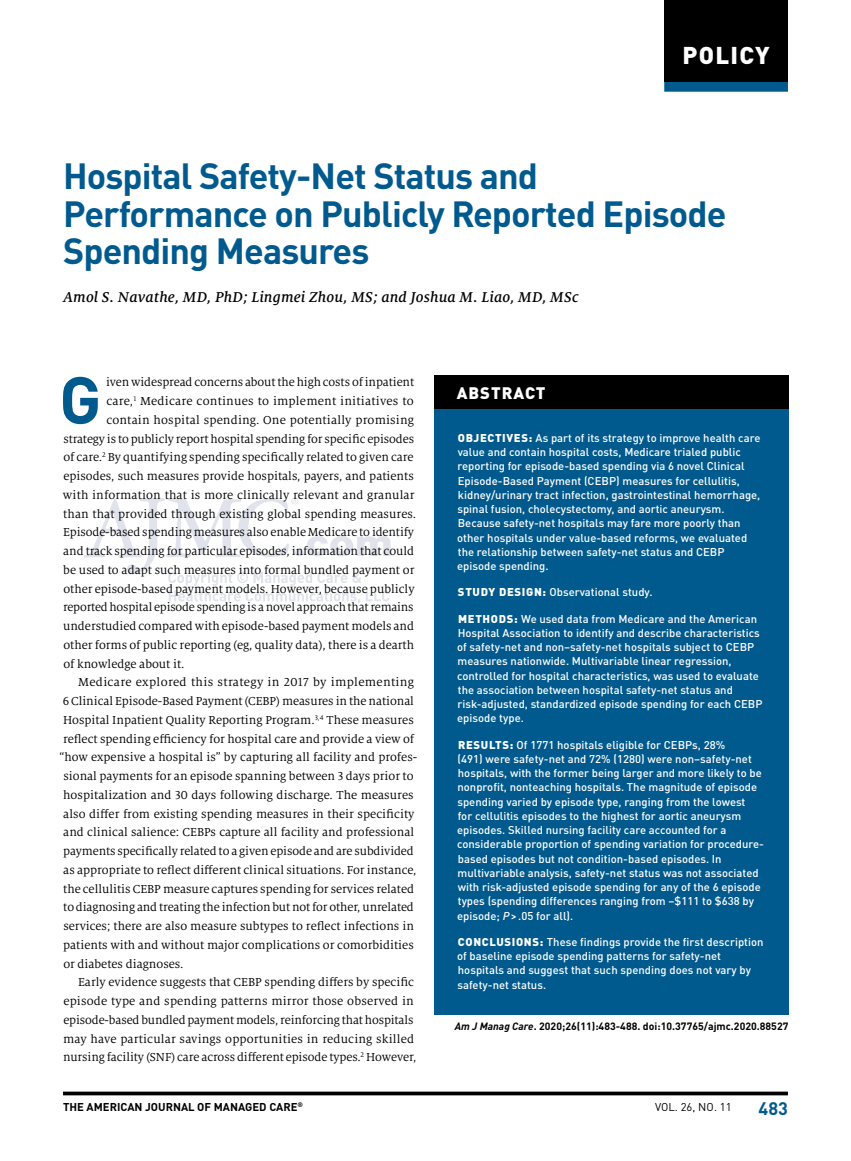
<style>
.page{position:relative;width:851px;height:1161px;background:#fff}
.page>*{position:absolute;margin:0;border:0;box-sizing:border-box;transform-origin:0 0}
.t1{font:700 65.4px "DINOT";color:#005a8e}
.t2{font:700 36px/37.5px "DINOT";letter-spacing:-.025em;color:#005a8e}
.t3{font:900 24px "DINOT";letter-spacing:.055em;color:#fff}
.t4{font:700 18px "DINOT";color:#005a8e}
.t5{font:900 16.5px "DINOT";letter-spacing:.06em;color:#fff}
.t6{font:italic 500 15.75px "Milo Serif OT";letter-spacing:.01em;color:#000}
.t7{font:12.75px "Milo Serif OT";color:#000}
.t8{font:12.75px "Milo Serif OT";letter-spacing:.025em;color:#000}
.t9{font:500 11.25px/14.2px "DINOT";color:#fff}
.t10{font:700 11.25px "DINOT";color:#000}
.t11{font:11.25px "DINOT";color:#000}
.t12{font:700 10.5px "DINOT";color:#000}
.t13{font:700 6.6px "DINOT";color:#000}
.s1{font-weight:900}
.s2{font-style:italic}
</style>
<div class="page">
<hr style="left:63px;top:1092px;width:725px;height:3px;background:#000">
<svg style="left:83px;top:497px;width:307px;height:107px"></svg>
<div style="left:434px;top:376px;width:354px;height:33px;background:#000"></div>
<div style="left:434px;top:409px;width:354px;height:607px;background:#005a8e"></div>
<div style="left:664px;top:0;width:124px;height:82px;background:#000"></div>
<div style="left:664px;top:82px;width:123px;height:10px;background:#005a8e"></div>
<h3 class="t3" style="left:682px;top:39px;width:89px">POLICY</h3>
<h2 class="t2" style="left:63px;top:156px;width:665px">Hospital Safety-Net Status and<br>Performance on Publicly Reported Episode<br>Spending Measures</h2>
<p class="t6" style="left:63px;top:289px;width:517px">Amol S. Navathe, MD, PhD; Lingmei Zhou, MS; and Joshua M. Liao, MD, MSc</p>
<h1 class="t1" style="left:59px;top:357px;width:44px">G</h1>
<p class="t7" style="left:106px;top:376px;width:309px">iven widespread concerns about the high costs of inpatient</p>
<p class="t7" style="left:106px;top:394px;width:309px">care,<sup>1</sup> Medicare continues to implement initiatives to</p>
<p class="t7" style="left:106px;top:413px;width:309px">contain hospital spending. One potentially promising</p>
<p class="t7" style="left:63px;top:432px;width:352px">strategy is to publicly report hospital spending for specific episodes</p>
<p class="t7" style="left:63px;top:451px;width:352px">of care.<sup>2</sup> By quantifying spending specifically related to given care</p>
<p class="t7" style="left:63px;top:469px;width:352px">episodes, such measures provide hospitals, payers, and patients</p>
<p class="t7" style="left:63px;top:488px;width:353px">with information that is more clinically relevant and granular</p>
<p class="t7" style="left:63px;top:507px;width:354px">than that provided through existing global spending measures.</p>
<p class="t7" style="left:63px;top:526px;width:352px">Episode-based spending measures also enable Medicare to identify</p>
<p class="t7" style="left:63px;top:544px;width:352px">and track spending for particular episodes, information that could</p>
<p class="t7" style="left:63px;top:563px;width:352px">be used to adapt such measures into formal bundled payment or</p>
<p class="t7" style="left:63px;top:582px;width:353px">other episode-based payment models. However, because publicly</p>
<p class="t7" style="left:63px;top:601px;width:352px">reported hospital episode spending is a novel approach that remains</p>
<p class="t7" style="left:63px;top:619px;width:352px">understudied compared with episode-based payment models and</p>
<p class="t7" style="left:63px;top:638px;width:352px">other forms of public reporting (eg, quality data), there is a dearth</p>
<p class="t7" style="left:63px;top:657px;width:123px">of knowledge about it.</p>
<p class="t8" style="left:78px;top:676px;width:337px">Medicare explored this strategy in 2017 by implementing</p>
<p class="t7" style="left:63px;top:694px;width:353px">6 Clinical Episode-Based Payment (CEBP) measures in the national</p>
<p class="t7" style="left:63px;top:713px;width:352px">Hospital Inpatient Quality Reporting Program.<sup>3,4</sup> These measures</p>
<p class="t7" style="left:63px;top:732px;width:352px">reflect spending efficiency for hospital care and provide a view of</p>
<p class="t7" style="left:59px;top:751px;width:359px">“how expensive a hospital is” by capturing all facility and profes-</p>
<p class="t7" style="left:63px;top:769px;width:352px">sional payments for an episode spanning between 3 days prior to</p>
<p class="t7" style="left:63px;top:788px;width:352px">hospitalization and 30 days following discharge. The measures</p>
<p class="t7" style="left:63px;top:807px;width:353px">also differ from existing spending measures in their specificity</p>
<p class="t7" style="left:63px;top:826px;width:352px">and clinical salience: CEBPs capture all facility and professional</p>
<p class="t7" style="left:63px;top:844px;width:352px">payments specifically related to a given episode and are subdivided</p>
<p class="t7" style="left:63px;top:863px;width:354px">as appropriate to reflect different clinical situations. For instance,</p>
<p class="t7" style="left:63px;top:882px;width:352px">the cellulitis CEBP measure captures spending for services related</p>
<p class="t7" style="left:63px;top:901px;width:352px">to diagnosing and treating the infection but not for other, unrelated</p>
<p class="t7" style="left:63px;top:919px;width:352px">services; there are also measure subtypes to reflect infections in</p>
<p class="t7" style="left:63px;top:938px;width:352px">patients with and without major complications or comorbidities</p>
<p class="t7" style="left:63px;top:957px;width:122px">or diabetes diagnoses.</p>
<p class="t7" style="left:78px;top:976px;width:337px">Early evidence suggests that CEBP spending differs by specific</p>
<p class="t7" style="left:63px;top:994px;width:352px">episode type and spending patterns mirror those observed in</p>
<p class="t7" style="left:63px;top:1013px;width:351px">episode-based bundled payment models, reinforcing that hospitals</p>
<p class="t7" style="left:63px;top:1032px;width:352px">may have particular savings opportunities in reducing skilled</p>
<p class="t7" style="left:63px;top:1051px;width:355px">nursing facility (SNF) care across different episode types.<sup>2</sup> However,</p>
<p class="t5" style="left:456px;top:382px;width:90px">ABSTRACT</p>
<p class="t9" style="left:457px;top:430px;width:305px"><span class="s1">OBJECTIVES:</span> As part of its strategy to improve health care value and contain hospital costs, Medicare trialed public reporting for episode-based spending via 6 novel Clinical Episode-Based Payment (CEBP) measures for cellulitis, kidney/urinary tract infection, gastrointestinal hemorrhage, spinal fusion, cholecystectomy, and aortic aneurysm.<br>Because safety-net hospitals may fare more poorly than other hospitals under value-based reforms, we evaluated the relationship between safety-net status and CEBP episode spending.</p>
<p class="t9" style="left:458px;top:585px;width:196px"><span class="s1">STUDY DESIGN:</span> Observational study.</p>
<p class="t9" style="left:457px;top:611px;width:307px"><span class="s1">METHODS:</span> We used data from Medicare and the American Hospital Association to identify and describe characteristics of safety-net and non–safety-net hospitals subject to CEBP measures nationwide. Multivariable linear regression, controlled for hospital characteristics, was used to evaluate the association between hospital safety-net status and risk-adjusted, standardized episode spending for each CEBP episode type.</p>
<p class="t9" style="left:457px;top:737px;width:308px"><span class="s1">RESULTS:</span> Of 1771 hospitals eligible for CEBPs, 28%<br>(491) were safety-net and 72% (1280) were non–safety-net hospitals, with the former being larger and more likely to be nonprofit, nonteaching hospitals. The magnitude of episode spending varied by episode type, ranging from the lowest<br>for cellulitis episodes to the highest for aortic aneurysm episodes. Skilled nursing facility care accounted for a considerable proportion of spending variation for procedure&shy;based episodes but not condition-based episodes. In multivariable analysis, safety-net status was not associated with risk-adjusted episode spending for any of the 6 episode types (spending differences ranging from –$111 to $638 by episode; <span class="s2">P</span>&gt;.05 for all).</p>
<p class="t9" style="left:457px;top:934px;width:308px"><span class="s1">CONCLUSIONS:</span> These findings provide the first description of baseline episode spending patterns for safety-net hospitals and suggest that such spending does not vary by safety-net status.</p>
<p class="t12" style="left:455px;top:1019px;width:335px"><span class="s2">Am J Manag Care</span>. 2020;26(11):483-488. doi:10.37765/ajmc.2020.88527</p>
<p class="t10" style="left:63px;top:1099px;width:236px">THE AMERICAN JOURNAL OF MANAGED CARE</p>
<h3 class="t4" style="left:758px;top:1096px;width:31px">483</h3>
<p class="t13" style="left:297px;top:1100px;width:7px">®</p>
<p class="t11" style="left:655px;top:1100px;width:78px">VOL. 26, NO. 11</p>
</div>
